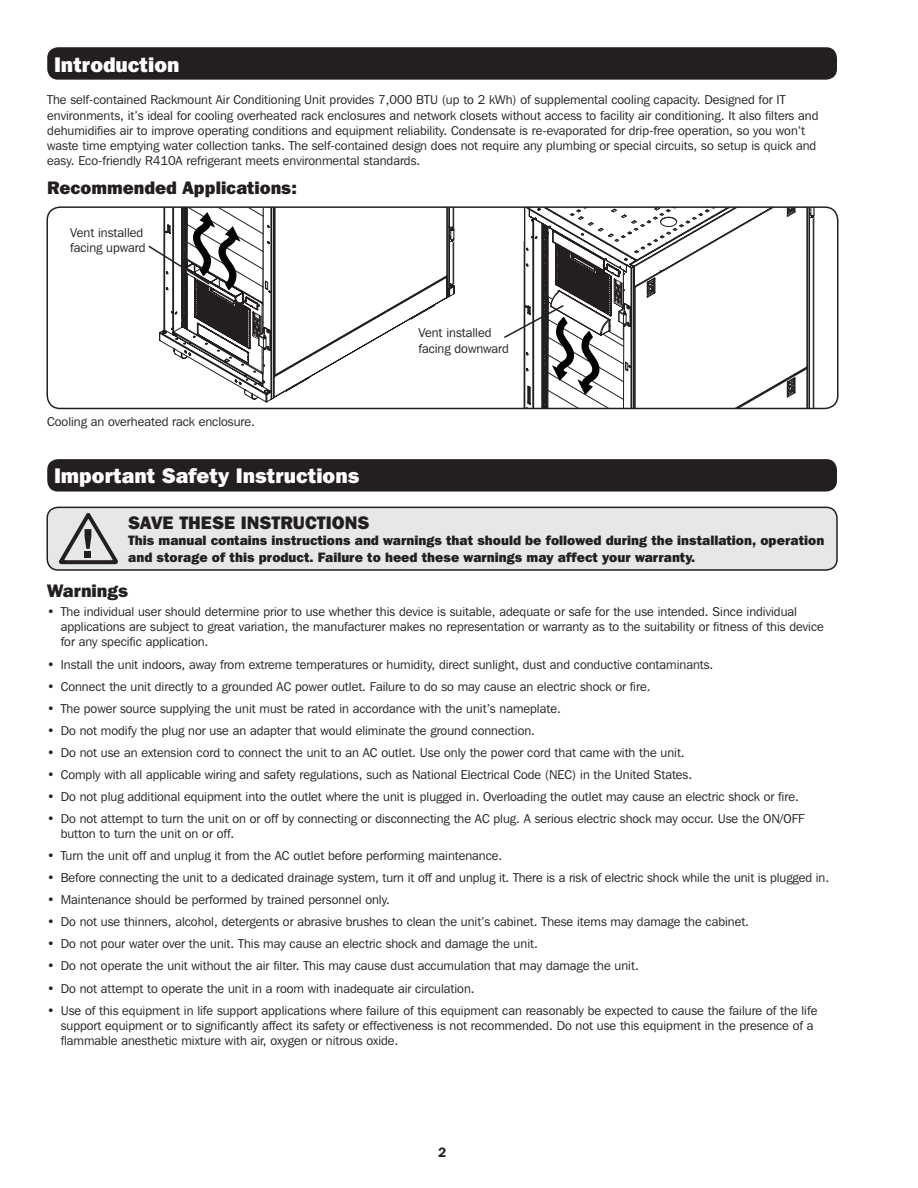
<style>
.page{position:relative;width:918px;height:1188px;background:#fff}
.page>*{position:absolute;margin:0;border:0;box-sizing:border-box;transform-origin:0 0}
.t1{font:800 21px "Franklin Gothic IT Cby BT";color:#fff}
.t2{font:800 18px "Franklin Gothic IT Cby BT";color:#231f20}
.t3{font:800 13.5px/16.2px "Franklin Gothic IT Cby BT";color:#231f20}
.t4{font:600 13.5px "Franklin Gothic IT Cby BT";color:#231f20}
.t5{font:12.75px/15.3px "Franklin Gothic IT Cby BT";color:#231f20}
</style>
<div class="page">
<div style="left:47px;top:507px;width:790px;height:63px;background:#e6e7e9;border-radius:11px"></div>
<div style="left:47px;top:507px;width:791px;height:64px;border:2px solid #231f20;border-radius:11px"></div>
<div style="left:47px;top:47px;width:790px;height:33px;background:#231f20;border-radius:11px"></div>
<div style="left:47px;top:459px;width:790px;height:33px;background:#231f20;border-radius:11px"></div>
<svg style="left:59px;top:513px;width:59px;height:51px"></svg>
<div style="left:85px;top:551px;width:6px;height:7px;background:#231f20"></div>
<svg style="left:220px;top:376px;width:92px;height:27px"></svg>
<div style="left:46px;top:206px;width:792px;height:203px;border:2px solid #231f20;border-radius:13px"></div>
<svg style="left:147px;top:207px;width:308px;height:169px"></svg>
<svg style="left:502px;top:207px;width:310px;height:201px"></svg>
<p class="t1" style="left:54px;top:52px;width:127px">Introduction</p>
<p class="t5" style="left:47px;top:92px;width:773px">The self-contained Rackmount Air Conditioning Unit provides 7,000 BTU (up to 2 kWh) of supplemental cooling capacity. Designed for IT environments, it’s ideal for cooling overheated rack enclosures and network closets without access to facility air conditioning. It also filters and dehumidifies air to improve operating conditions and equipment reliability. Condensate is re-evaporated for drip-free operation, so you won’t waste time emptying water collection tanks. The self-contained design does not require any plumbing or special circuits, so setup is quick and easy. Eco-friendly R410A refrigerant meets environmental standards.</p>
<p class="t2" style="left:47px;top:176px;width:251px">Recommended Applications:</p>
<p class="t5" style="left:70px;top:224px;width:77px">Vent installed facing upward</p>
<p class="t5" style="left:47px;top:413px;width:209px">Cooling an overheated rack enclosure.</p>
<p class="t5" style="left:418px;top:325px;width:92px">Vent installed facing downward</p>
<p class="t1" style="left:54px;top:462px;width:307px">Important Safety Instructions</p>
<p class="t2" style="left:128px;top:511px;width:243px">SAVE THESE INSTRUCTIONS</p>
<p class="t3" style="left:128px;top:532px;width:698px">This manual contains instructions and warnings that should be followed during the installation, operation and storage of this product. Failure to heed these warnings may affect your warranty.</p>
<p class="t2" style="left:47px;top:579px;width:83px">Warnings</p>
<p class="t5" style="left:61px;top:604px;width:765px;text-indent:-14px">• The individual user should determine prior to use whether this device is suitable, adequate or safe for the use intended. Since individual applications are subject to great variation, the manufacturer makes no representation or warranty as to the suitability or fitness of this device for any specific application.</p>
<p class="t5" style="left:47px;top:656px;width:668px">• Install the unit indoors, away from extreme temperatures or humidity, direct sunlight, dust and conductive contaminants.</p>
<p class="t5" style="left:47px;top:678px;width:605px">• Connect the unit directly to a grounded AC power outlet. Failure to do so may cause an electric shock or fire.</p>
<p class="t5" style="left:47px;top:700px;width:515px">• The power source supplying the unit must be rated in accordance with the unit’s nameplate.</p>
<p class="t5" style="left:47px;top:722px;width:489px">• Do not modify the plug nor use an adapter that would eliminate the ground connection.</p>
<p class="t5" style="left:47px;top:744px;width:639px">• Do not use an extension cord to connect the unit to an AC outlet. Use only the power cord that came with the unit.</p>
<p class="t5" style="left:47px;top:766px;width:646px">• Comply with all applicable wiring and safety regulations, such as National Electrical Code (NEC) in the United States.</p>
<p class="t5" style="left:47px;top:789px;width:753px">• Do not plug additional equipment into the outlet where the unit is plugged in. Overloading the outlet may cause an electric shock or fire.</p>
<p class="t5" style="left:61px;top:811px;width:745px;text-indent:-14px">• Do not attempt to turn the unit on or off by connecting or disconnecting the AC plug. A serious electric shock may occur. Use the ON/OFF button to turn the unit on or off.</p>
<p class="t5" style="left:47px;top:848px;width:457px">• Turn the unit off and unplug it from the AC outlet before performing maintenance.</p>
<p class="t5" style="left:47px;top:870px;width:783px">• Before connecting the unit to a dedicated drainage system, turn it off and unplug it. There is a risk of electric shock while the unit is plugged in.</p>
<p class="t5" style="left:47px;top:892px;width:344px">• Maintenance should be performed by trained personnel only.</p>
<p class="t5" style="left:47px;top:914px;width:703px">• Do not use thinners, alcohol, detergents or abrasive brushes to clean the unit’s cabinet. These items may damage the cabinet.</p>
<p class="t5" style="left:47px;top:936px;width:492px">• Do not pour water over the unit. This may cause an electric shock and damage the unit.</p>
<p class="t5" style="left:47px;top:958px;width:593px">• Do not operate the unit without the air filter. This may cause dust accumulation that may damage the unit.</p>
<p class="t5" style="left:47px;top:980px;width:429px">• Do not attempt to operate the unit in a room with inadequate air circulation.</p>
<p class="t5" style="left:61px;top:1002px;width:758px;text-indent:-14px">• Use of this equipment in life support applications where failure of this equipment can reasonably be expected to cause the failure of the life support equipment or to significantly affect its safety or effectiveness is not recommended. Do not use this equipment in the presence of a flammable anesthetic mixture with air, oxygen or nitrous oxide.</p>
<p class="t4" style="left:438px;top:1144px;width:10px">2</p>
</div>
